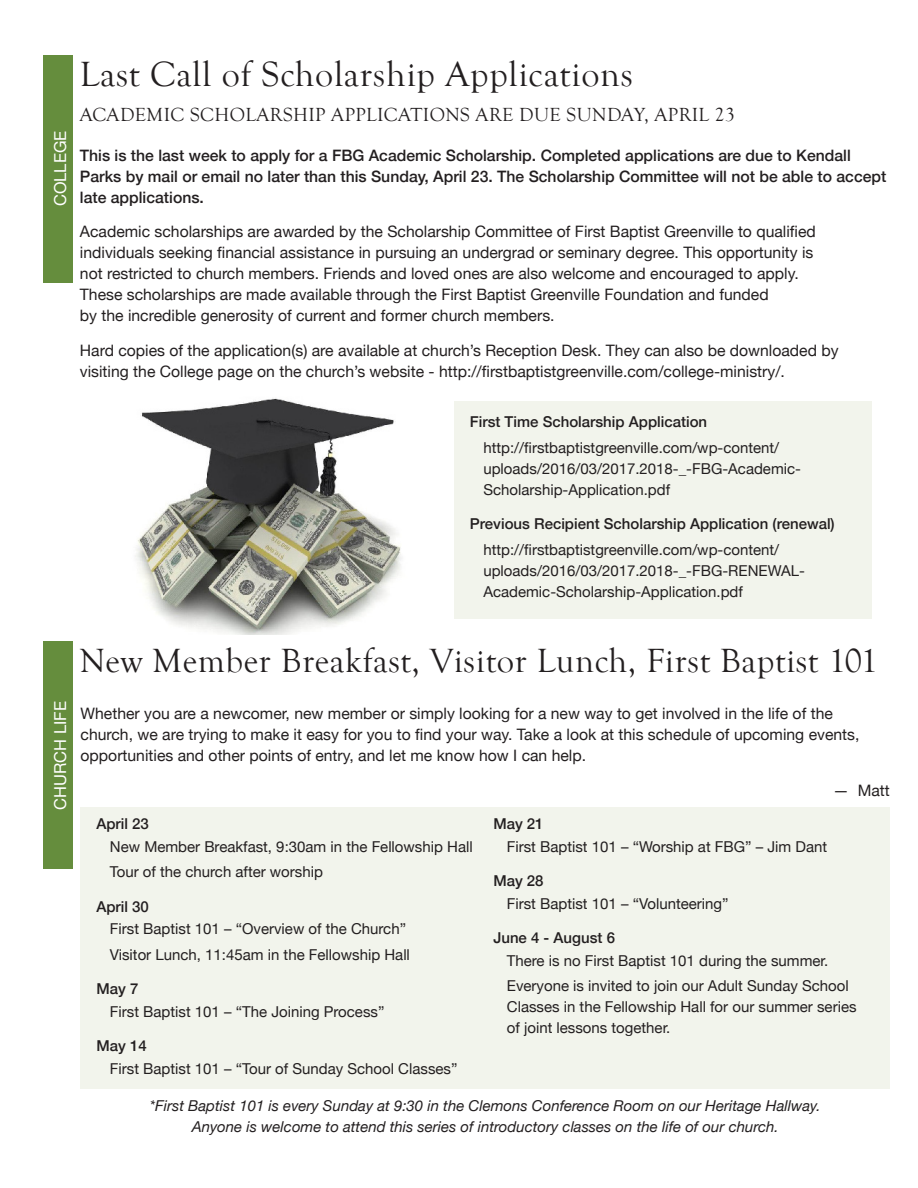
<style>
.page{position:relative;width:918px;height:1188px;background:#fff}
.page>*{position:absolute;margin:0;border:0;box-sizing:border-box;transform-origin:0 0}
.Article_Title{font:36px "Goudy Old Style T";letter-spacing:.02em;color:#231f20}
.Article_Title-2{font:34.5px "Goudy Old Style T";letter-spacing:.02em;color:#231f20}
.Article_subtitle{font:19.5px "Goudy Old Style T";letter-spacing:.02em;color:#231f20}
.acts_of_kindness__et{font:16.5px "Helvetica Neue";color:#fff}
.t1{font:15.75px/21px "Helvetica Neue";color:#231f20}
.t2{font:500 15.75px/21px "Helvetica Neue";color:#231f20}
.t3{font:15px/21px "Helvetica Neue";color:#231f20}
.t4{font:italic 15px/21px "Helvetica Neue";color:#231f20;text-align:center}
.t5{font:500 15px "Helvetica Neue";color:#231f20}
</style>
<div class="page">
<svg style="left:43px;top:55px;width:1px;height:227px"></svg>
<div style="left:44px;top:55px;width:29px;height:227px;background:#658d3d"></div>
<div style="left:44px;top:641px;width:29px;height:228px;background:#658d3d"></div>
<div style="left:454px;top:402px;width:418px;height:217px;background:#f2f4ec"></div>
<img style="left:135px;top:398px;width:267px;height:237px">
<div style="left:81px;top:807px;width:809px;height:282px;background:#f2f4ec"></div>
<p class="acts_of_kindness__et" style="left:49px;top:206px;width:77px;rotate:-90deg">COLLEGE</p>
<p class="Article_Title" style="left:80px;top:55px;width:555px">Last Call of Scholarship Applications</p>
<p class="Article_subtitle" style="left:80px;top:104px;width:656px">ACADEMIC SCHOLARSHIP APPLICATIONS ARE DUE SUNDAY, APRIL 23</p>
<p class="t2" style="left:80px;top:143px;width:808px">This is the last week to apply for a FBG Academic Scholarship. Completed applications are due to Kendall<br>Parks by mail or email no later than this Sunday, April 23. The Scholarship Committee will not be able to accept late applications.</p>
<p class="t1" style="left:80px;top:222px;width:737px">Academic scholarships are awarded by the Scholarship Committee of First Baptist Greenville to qualified individuals seeking financial assistance in pursuing an undergrad or seminary degree. This opportunity is not restricted to church members. Friends and loved ones are also welcome and encouraged to apply.<br>These scholarships are made available through the First Baptist Greenville Foundation and funded<br>by the incredible generosity of current and former church members.</p>
<p class="t1" style="left:80px;top:340px;width:760px">Hard copies of the application(s) are available at church’s Reception Desk. They can also be downloaded by visiting the College page on the church’s website - http://firstbaptistgreenville.com/college-ministry/.</p>
<p class="t5" style="left:470px;top:410px;width:239px">First Time Scholarship Application</p>
<p class="t3" style="left:483px;top:438px;width:319px">http://firstbaptistgreenville.com/wp-content/ uploads/2016/03/2017.2018-_-FBG-Academic-<br>Scholarship-Application.pdf</p>
<p class="t5" style="left:470px;top:512px;width:366px">Previous Recipient Scholarship Application (renewal)</p>
<p class="t3" style="left:483px;top:540px;width:323px">http://firstbaptistgreenville.com/wp-content/ uploads/2016/03/2017.2018-_-FBG-RENEWAL-<br>Academic-Scholarship-Application.pdf</p>
<p class="acts_of_kindness__et" style="left:49px;top:810px;width:110px;rotate:-90deg">CHURCH LIFE</p>
<p class="Article_Title-2" style="left:80px;top:642px;width:799px">New Member Breakfast, Visitor Lunch, First Baptist 101</p>
<p class="t1" style="left:81px;top:704px;width:780px">Whether you are a newcomer, new member or simply looking for a new way to get involved in the life of the church, we are trying to make it easy for you to find your way. Take a look at this schedule of upcoming events, opportunities and other points of entry, and let me know how I can help.</p>
<p class="t1" style="left:833px;top:781px;width:58px">— Matt</p>
<p class="t5" style="left:96px;top:812px;width:54px">April 23</p>
<p class="t3" style="left:110px;top:837px;width:364px">New Member Breakfast, 9:30am in the Fellowship Hall</p>
<p class="t3" style="left:110px;top:862px;width:215px">Tour of the church after worship</p>
<p class="t5" style="left:96px;top:894px;width:54px">April 30</p>
<p class="t3" style="left:110px;top:919px;width:298px">First Baptist 101 – “Overview of the Church”</p>
<p class="t3" style="left:110px;top:945px;width:302px">Visitor Lunch, 11:45am in the Fellowship Hall</p>
<p class="t5" style="left:96px;top:977px;width:43px">May 7</p>
<p class="t3" style="left:110px;top:1002px;width:276px">First Baptist 101 – “The Joining Process”</p>
<p class="t5" style="left:96px;top:1034px;width:52px">May 14</p>
<p class="t3" style="left:110px;top:1059px;width:349px">First Baptist 101 – “Tour of Sunday School Classes”</p>
<p class="t5" style="left:493px;top:812px;width:52px">May 21</p>
<p class="t3" style="left:507px;top:837px;width:322px">First Baptist 101 – “Worship at FBG” – Jim Dant</p>
<p class="t5" style="left:493px;top:869px;width:52px">May 28</p>
<p class="t3" style="left:507px;top:894px;width:223px">First Baptist 101 – “Volunteering”</p>
<p class="t5" style="left:493px;top:926px;width:123px">June 4 - August 6</p>
<p class="t3" style="left:507px;top:951px;width:323px">There is no First Baptist 101 during the summer.</p>
<p class="t3" style="left:507px;top:976px;width:351px">Everyone is invited to join our Adult Sunday School<br>Classes in the Fellowship Hall for our summer series of joint lessons together.</p>
<p class="t4" style="left:150px;top:1096px;width:672px">*First Baptist 101 is every Sunday at 9:30 in the Clemons Conference Room on our Heritage Hallway.<br>Anyone is welcome to attend this series of introductory classes on the life of our church.</p>
</div>
